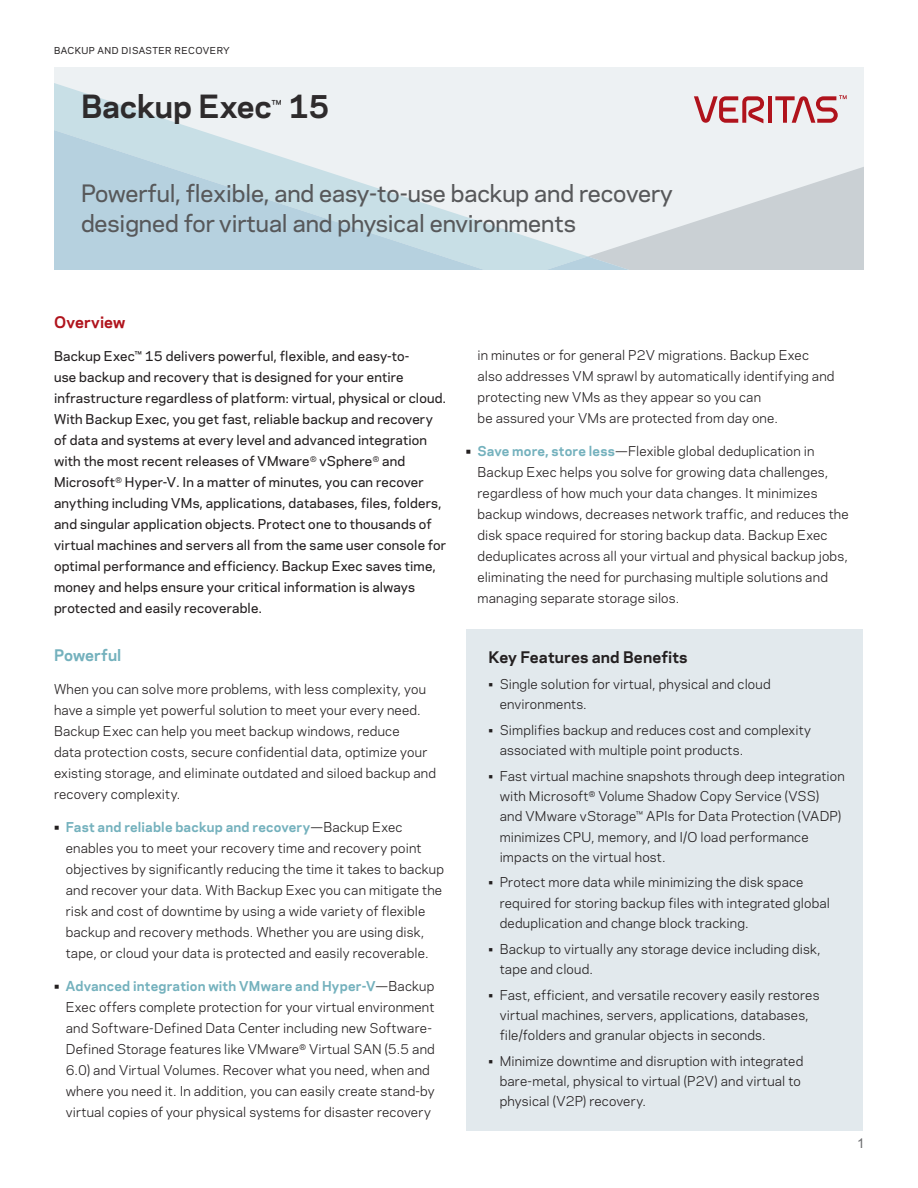
<style>
.page{position:relative;width:918px;height:1188px;background:#fff}
.page>*{position:absolute;margin:0;border:0;box-sizing:border-box;transform-origin:0 0}
.t1{font:700 30px "Polaris";letter-spacing:-.005em;color:#2e2b2c}
.t2{font:500 22.5px/30px "Polaris";letter-spacing:-.005em;color:#57585a}
.t3{font:700 15px "Polaris";letter-spacing:.01em;color:#231f20}
.t4{font:700 15px "Polaris";letter-spacing:.01em;color:#b0131c}
.Blue_Subheads{font:700 15px "Polaris";letter-spacing:.005em;color:#74b1bd}
.t5{font:13.5px "Arial";color:#6c6d70}
.Main_Text{font:12.75px/21px "Polaris";letter-spacing:.01em;color:#231f20}
.t6{font:500 12.75px/21px "Polaris";letter-spacing:.015em;color:#231f20}
.t7{font:500 9px "Polaris";letter-spacing:.05em;color:#2e2b2c}
.s1{font-weight:500;font-size:18px}
.s2{font-weight:700}
.s3{font-weight:700;color:#74b1bd}
</style>
<div class="page">
<div style="left:54px;top:68px;width:810px;height:202px;background:#edf1f3"></div>
<svg style="left:54px;top:83px;width:492px;height:187px"></svg>
<svg style="left:54px;top:130px;width:431px;height:140px"></svg>
<svg style="left:546px;top:167px;width:318px;height:103px"></svg>
<hr style="left:768px;top:96px;width:4px;height:27px;background:#b0131c">
<svg style="left:694px;top:96px;width:70px;height:27px"></svg>
<svg style="left:775px;top:95px;width:72px;height:28px"></svg>
<div style="left:466px;top:629px;width:397px;height:502px;background:#e2e9ed"></div>
<p class="t7" style="left:54px;top:43px;width:177px">BACKUP AND DISASTER RECOVERY</p>
<p class="t1" style="left:81px;top:84px;width:250px">Backup Exec<span class="s1">™</span> 15</p>
<p class="t2" style="left:81px;top:177px;width:593px">Powerful, flexible, and easy-to-use backup and recovery designed for virtual and physical environments</p>
<p class="t4" style="left:54px;top:311px;width:73px">Overview</p>
<p class="t6" style="left:54px;top:345px;width:394px">Backup Exec™ 15 delivers powerful, flexible, and easy-to-<br>use backup and recovery that is designed for your entire infrastructure regardless of platform: virtual, physical or cloud.<br>With Backup Exec, you get fast, reliable backup and recovery of data and systems at every level and advanced integration with the most recent releases of VMware<sup>®</sup> vSphere<sup>®</sup> and Microsoft<sup>®</sup> Hyper-V. In a matter of minutes, you can recover anything including VMs, applications, databases, files, folders, and singular application objects. Protect one to thousands of virtual machines and servers all from the same user console for optimal performance and efficiency. Backup Exec saves time, money and helps ensure your critical information is always protected and easily recoverable.</p>
<p class="Blue_Subheads" style="left:54px;top:644px;width:69px">Powerful</p>
<p class="Main_Text" style="left:54px;top:678px;width:384px">When you can solve more problems, with less complexity, you have a simple yet powerful solution to meet your every need.<br>Backup Exec can help you meet backup windows, reduce<br>data protection costs, secure confidential data, optimize your existing storage, and eliminate outdated and siloed backup and recovery complexity.</p>
<p class="Main_Text" style="left:66px;top:816px;width:380px;text-indent:-12px"><span class="s2">•</span> <span class="s3">Fast and reliable backup and recovery</span>—Backup Exec enables you to meet your recovery time and recovery point objectives by significantly reducing the time it takes to backup and recover your data. With Backup Exec you can mitigate the risk and cost of downtime by using a wide variety of flexible backup and recovery methods. Whether you are using disk, tape, or cloud your data is protected and easily recoverable.</p>
<p class="Main_Text" style="left:66px;top:975px;width:371px;text-indent:-12px"><span class="s2">•</span> <span class="s3">Advanced integration with VMware and Hyper-V</span>—Backup Exec offers complete protection for your virtual environment and Software-Defined Data Center including new Software-Defined Storage features like VMware<sup>®</sup> Virtual SAN (5.5 and 6.0) and Virtual Volumes. Recover what you need, when and where you need it. In addition, you can easily create stand-by virtual copies of your physical systems for disaster recovery</p>
<p class="Main_Text" style="left:478px;top:344px;width:359px">in minutes or for general P2V migrations. Backup Exec also addresses VM sprawl by automatically identifying and protecting new VMs as they appear so you can<br>be assured your VMs are protected from day one.</p>
<p class="Main_Text" style="left:478px;top:440px;width:373px;text-indent:-12px"><span class="s2">•</span> <span class="s3">Save more, store less</span>—Flexible global deduplication in Backup Exec helps you solve for growing data challenges, regardless of how much your data changes. It minimizes backup windows, decreases network traffic, and reduces the disk space required for storing backup data. Backup Exec deduplicates across all your virtual and physical backup jobs, eliminating the need for purchasing multiple solutions and managing separate storage silos.</p>
<p class="t3" style="left:489px;top:646px;width:200px">Key Features and Benefits</p>
<p class="Main_Text" style="left:500px;top:673px;width:273px;line-height:20.2px;text-indent:-11px">• Single solution for virtual, physical and cloud environments.</p>
<p class="Main_Text" style="left:500px;top:719px;width:313px;line-height:20.2px;text-indent:-11px">• Simplifies backup and reduces cost and complexity associated with multiple point products.</p>
<p class="Main_Text" style="left:500px;top:765px;width:347px;line-height:20.2px;text-indent:-11px">• Fast virtual machine snapshots through deep integration with Microsoft<sup>®</sup> Volume Shadow Copy Service (VSS) and VMware vStorage™ APIs for Data Protection (VADP) minimizes CPU, memory, and I/O load performance impacts on the virtual host.</p>
<p class="Main_Text" style="left:500px;top:872px;width:332px;line-height:20.2px;text-indent:-11px">• Protect more data while minimizing the disk space required for storing backup files with integrated global deduplication and change block tracking.</p>
<p class="Main_Text" style="left:500px;top:938px;width:323px;line-height:20.2px;text-indent:-11px">• Backup to virtually any storage device including disk, tape and cloud.</p>
<p class="Main_Text" style="left:500px;top:984px;width:321px;line-height:20.2px;text-indent:-11px">• Fast, efficient, and versatile recovery easily restores virtual machines, servers, applications, databases, file/folders and granular objects in seconds.</p>
<p class="Main_Text" style="left:500px;top:1050px;width:305px;line-height:20.2px;text-indent:-11px">• Minimize downtime and disruption with integrated bare-metal, physical to virtual (P2V) and virtual to physical (V2P) recovery.</p>
<p class="t5" style="left:857px;top:1134px;width:9px">1</p>
</div>
